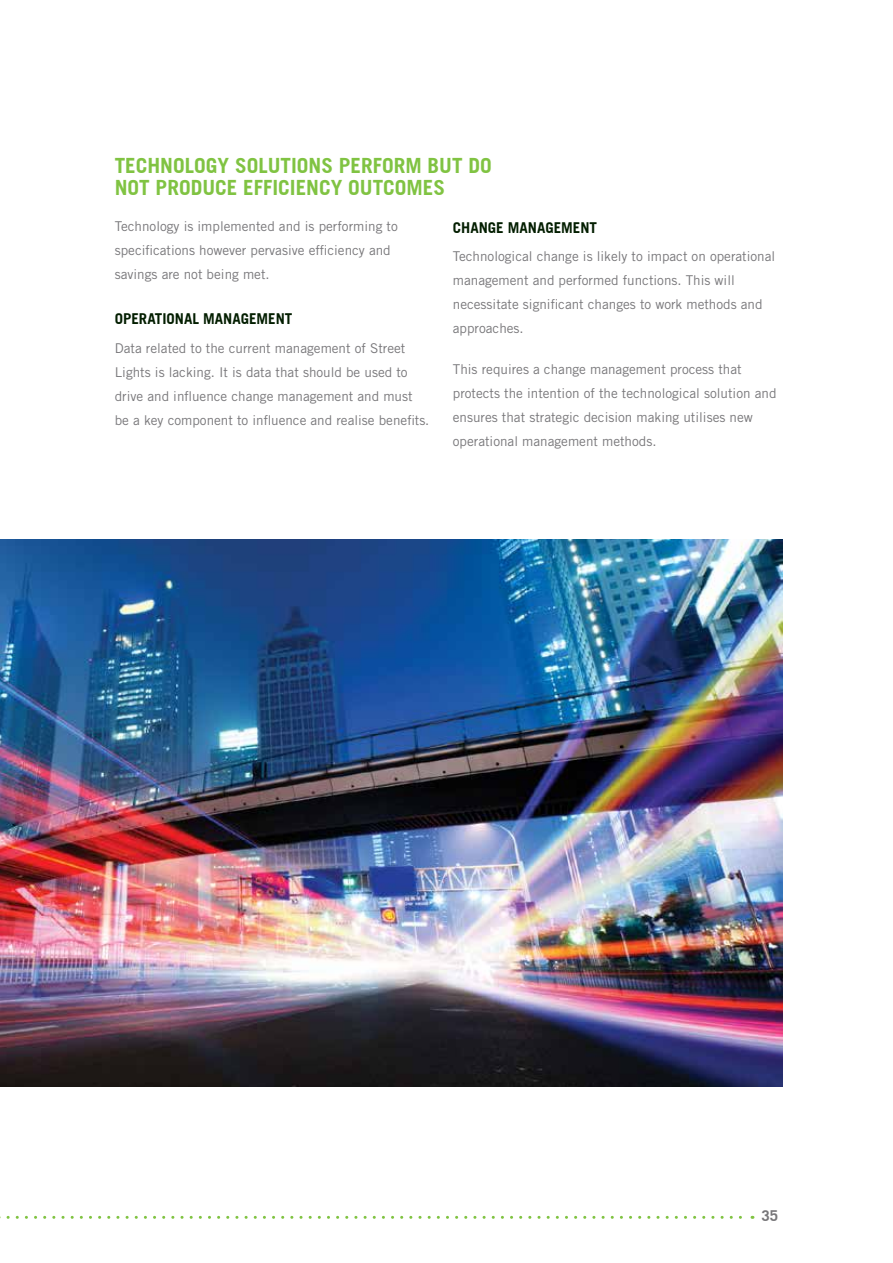
<style>
.page{position:relative;width:893px;height:1263px;background:#fff}
.page>*{position:absolute;margin:0;border:0;box-sizing:border-box;transform-origin:0 0}
.t1{font:700 21px/22.5px "Trade Gothic";color:#80c342}
.t2{font:700 15px "Trade Gothic";color:#031e00}
.t3{font:700 15px "Trade Gothic";color:#78777a}
.t4{font:13.5px/24px "Trade Gothic LT Pro";color:#78777a}
</style>
<div class="page">
<svg style="left:0;top:1216px;width:753px;height:3px"></svg>
<img style="left:0;top:540px;width:782px;height:546px">
<h1 class="t1" style="left:115px;top:154px;width:378px">TECHNOLOGY SOLUTIONS PERFORM BUT DO<br>NOT PRODUCE EFFICIENCY OUTCOMES</h1>
<p class="t4" style="left:115px;top:214px;width:284px">Technology is implemented and is performing to specifications however pervasive efficiency and savings are not being met.</p>
<p class="t2" style="left:115px;top:310px;width:179px">OPERATIONAL MANAGEMENT</p>
<p class="t4" style="left:115px;top:336px;width:316px">Data related to the current management of Street Lights is lacking. It is data that should be used to drive and influence change management and must be a key component to influence and realise benefits.</p>
<p class="t2" style="left:453px;top:218px;width:146px">CHANGE MANAGEMENT</p>
<p class="t4" style="left:453px;top:244px;width:324px">Technological change is likely to impact on operational management and performed functions. This will necessitate significant changes to work methods and approaches.</p>
<p class="t4" style="left:453px;top:357px;width:325px">This requires a change management process that protects the intention of the technological solution and ensures that strategic decision making utilises new operational management methods.</p>
<p class="t3" style="left:761px;top:1206px;width:18px">35</p>
</div>
